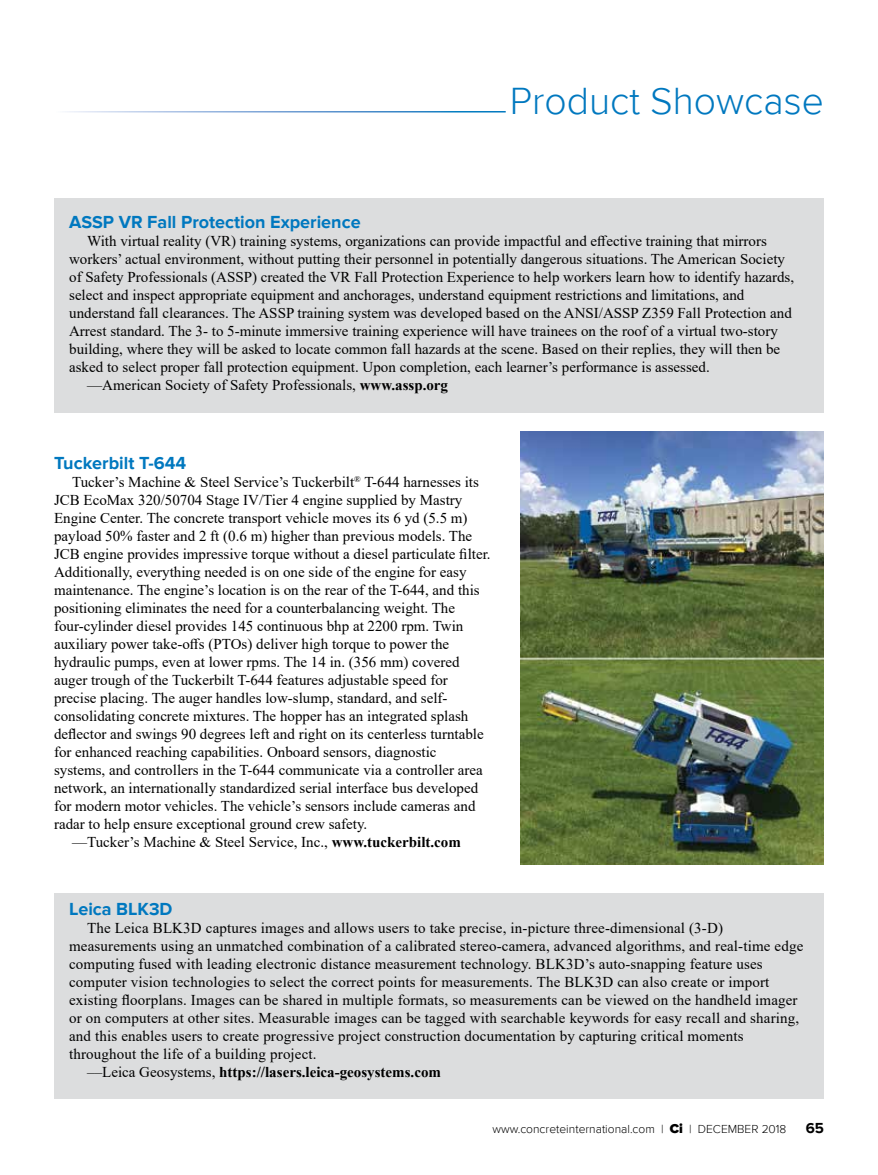
<style>
.page{position:relative;width:878px;height:1175px;background:#fff}
.page>*{position:absolute;margin:0;border:0;box-sizing:border-box;transform-origin:0 0}
.t1{font:300 39px "Proxima Nova";color:#0078bf}
.t2{font:700 18px "Proxima Nova";color:#0078bf}
.t3{font:15px "Times New Roman";color:#000}
.t4{font:700 15px "Times New Roman";color:#000}
.t5{font:700 15px "Proxima Nova";color:#000}
.t6{font:300 12px "Proxima Nova";color:#000}
.s1{font-weight:700}
.s2{font-weight:400}
.s3{font-weight:900;font-size:13.5px}
</style>
<div class="page">
<div style="left:54px;top:892px;width:770px;height:206px;background:#dcddde"></div>
<div style="left:54px;top:198px;width:770px;height:214px;background:#dcddde"></div>
<img style="left:521px;top:431px;width:303px;height:433px">
<h1 class="t1" style="left:510px;top:79px;width:315px">Product Showcase</h1>
<p class="t2" style="left:69px;top:212px;width:293px">ASSP VR Fall Protection Experience</p>
<p class="t3" style="left:87px;top:230px;width:681px">With virtual reality (VR) training systems, organizations can provide impactful and effective training that mirrors</p>
<p class="t3" style="left:69px;top:248px;width:717px">workers’ actual environment, without putting their personnel in potentially dangerous situations. The American Society</p>
<p class="t3" style="left:69px;top:266px;width:726px">of Safety Professionals (ASSP) created the VR Fall Protection Experience to help workers learn how to identify hazards,</p>
<p class="t3" style="left:69px;top:284px;width:676px">select and inspect appropriate equipment and anchorages, understand equipment restrictions and limitations, and</p>
<p class="t3" style="left:69px;top:302px;width:724px">understand fall clearances. The ASSP training system was developed based on the ANSI/ASSP Z359 Fall Protection and</p>
<p class="t3" style="left:69px;top:320px;width:710px">Arrest standard. The 3- to 5-minute immersive training experience will have trainees on the roof of a virtual two-story</p>
<p class="t3" style="left:69px;top:338px;width:712px">building, where they will be asked to locate common fall hazards at the scene. Based on their replies, they will then be</p>
<p class="t3" style="left:69px;top:356px;width:642px">asked to select proper fall protection equipment. Upon completion, each learner’s performance is assessed.</p>
<p class="t3" style="left:87px;top:374px;width:362px">—American Society of Safety Professionals, <span class="s1">www.assp.org</span></p>
<p class="t2" style="left:54px;top:452px;width:134px">Tuckerbilt T-644</p>
<p class="t3" style="left:72px;top:471px;width:408px">Tucker’s Machine &amp; Steel Service’s Tuckerbilt<sup>®</sup> T-644 harnesses its</p>
<p class="t3" style="left:54px;top:489px;width:410px">JCB EcoMax 320/50704 Stage IV/Tier 4 engine supplied by Mastry</p>
<p class="t3" style="left:54px;top:507px;width:415px">Engine Center. The concrete transport vehicle moves its 6 yd (5.5 m)</p>
<p class="t3" style="left:54px;top:525px;width:419px">payload 50% faster and 2 ft (0.6 m) higher than previous models. The</p>
<p class="t3" style="left:54px;top:543px;width:438px">JCB engine provides impressive torque without a diesel particulate filter.</p>
<p class="t3" style="left:54px;top:561px;width:414px">Additionally, everything needed is on one side of the engine for easy</p>
<p class="t3" style="left:54px;top:579px;width:427px">maintenance. The engine’s location is on the rear of the T-644, and this</p>
<p class="t3" style="left:54px;top:597px;width:402px">positioning eliminates the need for a counterbalancing weight. The</p>
<p class="t3" style="left:54px;top:615px;width:411px">four-cylinder diesel provides 145 continuous bhp at 2200 rpm. Twin</p>
<p class="t3" style="left:54px;top:633px;width:396px">auxiliary power take-offs (PTOs) deliver high torque to power the</p>
<p class="t3" style="left:54px;top:651px;width:407px">hydraulic pumps, even at lower rpms. The 14 in. (356 mm) covered</p>
<p class="t3" style="left:54px;top:669px;width:395px">auger trough of the Tuckerbilt T-644 features adjustable speed for</p>
<p class="t3" style="left:54px;top:687px;width:395px">precise placing. The auger handles low-slump, standard, and self-</p>
<p class="t3" style="left:54px;top:705px;width:416px">consolidating concrete mixtures. The hopper has an integrated splash</p>
<p class="t3" style="left:54px;top:723px;width:431px">deflector and swings 90 degrees left and right on its centerless turntable</p>
<p class="t3" style="left:54px;top:741px;width:384px">for enhanced reaching capabilities. Onboard sensors, diagnostic</p>
<p class="t3" style="left:54px;top:759px;width:430px">systems, and controllers in the T-644 communicate via a controller area</p>
<p class="t3" style="left:54px;top:777px;width:426px">network, an internationally standardized serial interface bus developed</p>
<p class="t3" style="left:54px;top:795px;width:423px">for modern motor vehicles. The vehicle’s sensors include cameras and</p>
<p class="t3" style="left:54px;top:813px;width:315px">radar to help ensure exceptional ground crew safety.</p>
<p class="t3" style="left:72px;top:831px;width:390px">—Tucker’s Machine &amp; Steel Service, Inc., <span class="s1">www.tuckerbilt.com</span></p>
<p class="t2" style="left:69px;top:898px;width:105px">Leica BLK3D</p>
<p class="t3" style="left:87px;top:917px;width:637px">The Leica BLK3D captures images and allows users to take precise, in-picture three-dimensional (3-D)</p>
<p class="t3" style="left:69px;top:935px;width:735px">measurements using an unmatched combination of a calibrated stereo-camera, advanced algorithms, and real-time edge</p>
<p class="t3" style="left:69px;top:953px;width:695px">computing fused with leading electronic distance measurement technology. BLK3D’s auto-snapping feature uses</p>
<p class="t3" style="left:69px;top:971px;width:701px">computer vision technologies to select the correct points for measurements. The BLK3D can also create or import</p>
<p class="t3" style="left:69px;top:989px;width:730px">existing floorplans. Images can be shared in multiple formats, so measurements can be viewed on the handheld imager</p>
<p class="t3" style="left:69px;top:1007px;width:731px">or on computers at other sites. Measurable images can be tagged with searchable keywords for easy recall and sharing,</p>
<p class="t3" style="left:69px;top:1025px;width:676px">and this enables users to create progressive project construction documentation by capturing critical moments</p>
<p class="t3" style="left:69px;top:1043px;width:249px">throughout the life of a building project.</p>
<p class="t4" style="left:87px;top:1060px;width:355px"><span class="s2">––Leica Geosystems,</span> https://lasers.leica-geosystems.com</p>
<p class="t6" style="left:492px;top:1121px;width:295px">www.concreteinternational.com | <span class="s3">Ci</span> | DECEMBER 2018</p>
<p class="t5" style="left:805px;top:1119px;width:20px">65</p>
</div>
